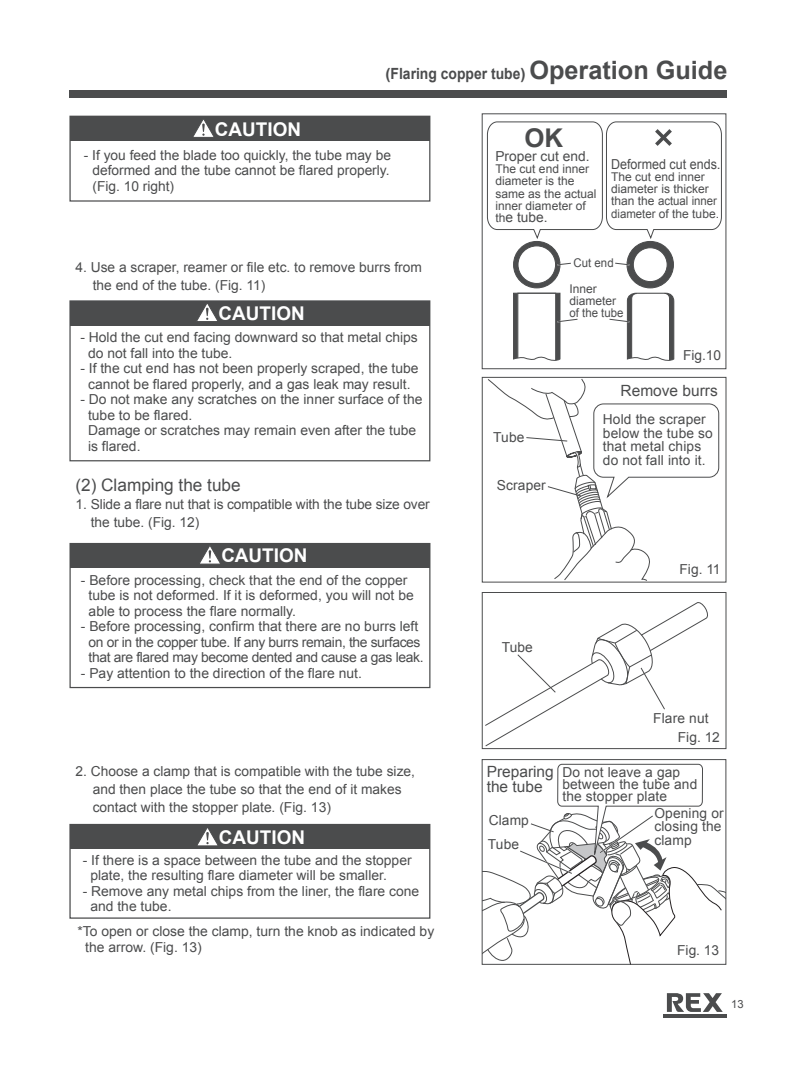
<style>
.page{position:relative;width:810px;height:1080px;background:#fff}
.page>*{position:absolute;margin:0;border:0;box-sizing:border-box;transform-origin:0 0}
.t1{font:700 25.75px "Arial";color:#4b4c4d}
.t2{font:700 18.88px "Arial";color:#fff}
.t3{font:17.25px "Arial";color:#4b4c4d}
.t4{font:700 15.5px "Arial";color:#4b4c4d}
.t5{font:15.5px/15.5px "Arial";color:#4b4c4d}
.t6{font:13.75px/15.5px "Arial";color:#4b4c4d}
.t7{font:13.75px/15.5px "Arial";letter-spacing:-.025em;color:#4b4c4d;text-align:center}
.t8{font:13.75px "Arial";color:#4b4c4d;scale:.91 1}
.t9{font:12px/12px "Arial";color:#4b4c4d}
.t10{font:12px "Arial";color:#4b4c4d;scale:.95 1}
.t11{font:11.25px "Arial";color:#4b4c4d}
.s1{font-size:25.25px}
.s2{font-size:12px}
</style>
<div class="page">
<svg style="left:667px;top:993px;width:56px;height:19px"></svg>
<hr style="left:663px;top:1014px;width:64px;height:3px;background:#4b4c4d">
<div style="left:70px;top:544px;width:360px;height:24px;background:#4b4c4d"></div>
<div style="left:69px;top:543px;width:361px;height:145px;border:1px solid #4b4c4d"></div>
<div style="left:70px;top:301px;width:360px;height:24px;background:#4b4c4d"></div>
<div style="left:69px;top:300px;width:361px;height:161px;border:1px solid #4b4c4d"></div>
<div style="left:70px;top:825px;width:360px;height:24px;background:#4b4c4d"></div>
<div style="left:69px;top:824px;width:361px;height:95px;border:1px solid #4b4c4d"></div>
<svg style="left:197px;top:828px;width:21px;height:18px"></svg>
<svg style="left:200px;top:546px;width:20px;height:18px"></svg>
<svg style="left:197px;top:304px;width:20px;height:17px"></svg>
<div style="left:69px;top:91px;width:657px;height:7px;background:#4b4c4d"></div>
<div style="left:70px;top:116px;width:360px;height:25px;background:#4b4c4d"></div>
<div style="left:69px;top:116px;width:361px;height:86px;border:1px solid #4b4c4d"></div>
<svg style="left:193px;top:119px;width:21px;height:18px"></svg>
<svg style="left:482px;top:759px;width:245px;height:206px"></svg>
<svg style="left:482px;top:764px;width:244px;height:200px"></svg>
<svg style="left:482px;top:378px;width:245px;height:371px"></svg>
<svg style="left:484px;top:601px;width:225px;height:146px"></svg>
<svg style="left:526px;top:378px;width:193px;height:203px"></svg>
<svg style="left:482px;top:113px;width:245px;height:256px"></svg>
<div style="left:514px;top:241px;width:46px;height:47px;background:#4b4c4d;border-radius:50%"></div>
<div style="left:513px;top:241px;width:47px;height:47px;border:1px solid #4b4c4d;border-radius:50%"></div>
<div style="left:627px;top:241px;width:46px;height:47px;background:#4b4c4d;border-radius:50%"></div>
<div style="left:627px;top:241px;width:47px;height:47px;border:1px solid #4b4c4d;border-radius:50%"></div>
<div style="left:633px;top:248px;width:34px;height:34px;background:#fff;border-radius:50%"></div>
<div style="left:633px;top:247px;width:34px;height:35px;border:1px solid #4b4c4d;border-radius:50%"></div>
<div style="left:518px;top:246px;width:38px;height:37px;background:#fff;border-radius:50%"></div>
<div style="left:518px;top:246px;width:38px;height:38px;border:1px solid #4b4c4d;border-radius:50%"></div>
<svg style="left:608px;top:293px;width:66px;height:68px"></svg>
<svg style="left:611px;top:261px;width:19px;height:5px"></svg>
<svg style="left:513px;top:293px;width:66px;height:68px"></svg>
<svg style="left:557px;top:261px;width:19px;height:5px"></svg>
<svg style="left:487px;top:121px;width:235px;height:119px"></svg>
<h2 class="t2" style="left:215px;top:119px;width:88px">CAUTION</h2>
<p class="t4" style="left:385px;top:65px;width:344px">(Flaring copper tube) <span class="s1">Operation Guide</span></p>
<h1 class="t1" style="left:525px;top:123px;width:40px">OK</h1>
<p class="t6" style="left:92px;top:147px;width:300px;text-align:justify;text-indent:-9px">- If you feed the blade too quickly, the tube may be deformed and the tube cannot be flared properly. (Fig. 10 right)</p>
<p class="t6" style="left:93px;top:258px;width:331px;line-height:18.2px;text-indent:-17px">4. Use a scraper, reamer or file etc. to remove burrs from the end of the tube. (Fig. 11)</p>
<h2 class="t2" style="left:219px;top:303px;width:88px">CAUTION</h2>
<p class="t6" style="left:88px;top:330px;width:331px;text-indent:-8px">- Hold the cut end facing downward so that metal chips do not fall into the tube.</p>
<p class="t6" style="left:80px;top:361px;width:340px;text-align:center">- If the cut end has not been properly scraped, the tube cannot be flared properly, and a gas leak may result.</p>
<p class="t6" style="left:88px;top:392px;width:336px;text-indent:-8px">- Do not make any scratches on the inner surface of the tube to be flared.<br>Damage or scratches may remain even after the tube is flared.</p>
<p class="t3" style="left:75px;top:475px;width:167px">(2) Clamping the tube</p>
<p class="t6" style="left:91px;top:495px;width:341px;line-height:18.2px;text-indent:-15px">1. Slide a flare nut that is compatible with the tube size over the tube. (Fig. 12)</p>
<h2 class="t2" style="left:221px;top:545px;width:88px">CAUTION</h2>
<p class="t6" style="left:89px;top:572px;width:327px;text-indent:-8px">- Before processing, check that the end of the copper tube is not deformed. If it is deformed, you will not be able to process the flare normally.</p>
<p class="t7" style="left:81px;top:619px;width:344px">- Before processing, confirm that there are no burrs left on or in the copper tube. If any burrs remain, the surfaces that are flared may become dented and cause a gas leak.</p>
<p class="t6" style="left:81px;top:665px;width:283px">- Pay attention to the direction of the flare nut.</p>
<p class="t6" style="left:93px;top:762px;width:324px;line-height:18.2px;text-indent:-17px">2. Choose a clamp that is compatible with the tube size, and then place the tube so that the end of it makes contact with the stopper plate. (Fig. 13)</p>
<p class="t6" style="left:90px;top:852px;width:323px;text-indent:-8px">- If there is a space between the tube and the stopper plate, the resulting flare diameter will be smaller.</p>
<p class="t6" style="left:90px;top:883px;width:330px;text-indent:-8px">- Remove any metal chips from the liner, the flare cone and the tube.</p>
<p class="t6" style="left:85px;top:924px;width:351px;text-indent:-8px">*To open or close the clamp, turn the knob as indicated by the arrow. (Fig. 13)</p>
<h2 class="t2" style="left:219px;top:827px;width:88px">CAUTION</h2>
<p class="t6" style="left:495px;top:149px;width:96px">Proper cut end.</p>
<p class="t9" style="left:495px;top:163px;width:103px">The cut end inner diameter is the same as the actual inner diameter of</p>
<p class="t6" style="left:495px;top:209px;width:54px"><span class="s2">th</span>e tube.</p>
<p class="t8" style="left:611px;top:157px;width:122px">Deformed cut ends.</p>
<p class="t9" style="left:611px;top:171px;width:109px">The cut end inner diameter is thicker than the actual inner diameter of the tube.</p>
<p class="t10" style="left:574px;top:256px;width:44px">Cut end</p>
<p class="t9" style="left:569px;top:283px;width:56px">Inner diameter of the tube</p>
<p class="t6" style="left:683px;top:348px;width:40px">Fig.10</p>
<p class="t6" style="left:493px;top:430px;width:33px">Tube</p>
<p class="t6" style="left:497px;top:477px;width:50px">Scraper</p>
<p class="t5" style="left:621px;top:383px;width:99px">Remove burrs</p>
<p class="t6" style="left:603px;top:412px;width:112px;line-height:13.8px">Hold the scraper below the tube so that metal chips do not fall into it.</p>
<p class="t6" style="left:680px;top:561px;width:43px">Fig. 11</p>
<p class="t6" style="left:502px;top:640px;width:33px">Tube</p>
<p class="t5" style="left:487px;top:764px;width:69px">Preparing the tube</p>
<p class="t6" style="left:489px;top:812px;width:42px">Clamp</p>
<p class="t6" style="left:488px;top:837px;width:33px">Tube</p>
<p class="t6" style="left:653px;top:711px;width:57px">Flare nut</p>
<p class="t6" style="left:678px;top:729px;width:44px">Fig. 12</p>
<p class="t6" style="left:562px;top:766px;width:136px;line-height:12px">Do not leave a gap between the tube and the stopper plate</p>
<p class="t6" style="left:654px;top:806px;width:71px;line-height:13.8px">Opening or closing the clamp</p>
<p class="t6" style="left:677px;top:943px;width:44px">Fig. 13</p>
<p class="t11" style="left:731px;top:998px;width:14px">13</p>
</div>
